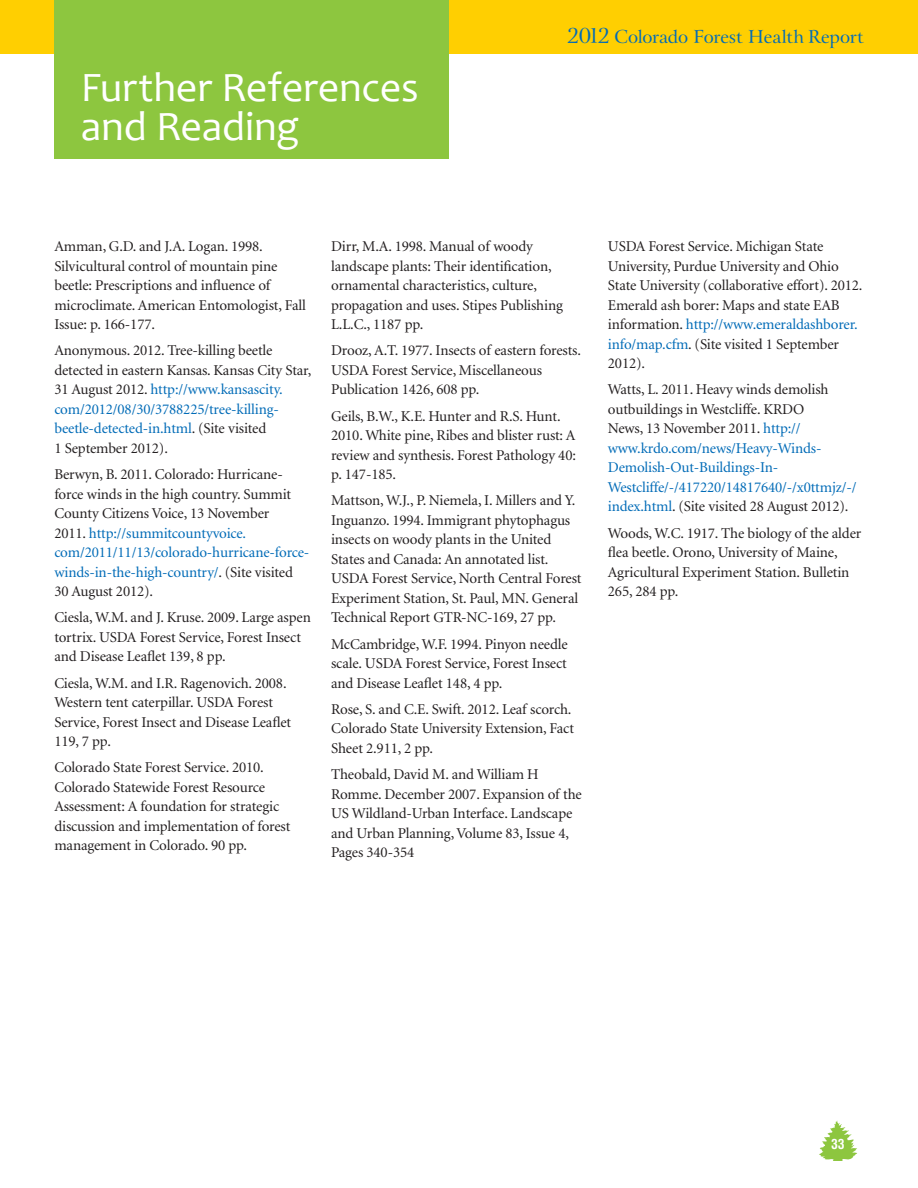
<style>
.page{position:relative;width:918px;height:1188px;background:#fff}
.page>*{position:absolute;margin:0;border:0;box-sizing:border-box;transform-origin:0 0}
.t1{font:42px/39px "Candara";letter-spacing:-.005em;color:#fff}
.t2{font:18px "Arrus BT";letter-spacing:-.005em;color:#006bb7}
.t3{font:15px/19.5px "Minion";letter-spacing:-.01em;color:#231f20}
.t4{font:15px/19.5px "Minion";letter-spacing:-.01em;color:#006bb7}
.t5{font:700 condensed 13.5px "Swiss 721 BT";color:#fff}
.s1{font-size:21px}
.s2{color:#006bb7}
.s3{color:#231f20}
</style>
<div class="page">
<div style="left:0;top:0;width:918px;height:54px;background:#ffcf01"></div>
<div style="left:54px;top:0;width:395px;height:158px;background:#8dc63f"></div>
<svg style="left:819px;top:1120px;width:38px;height:41px"></svg>
<h1 class="t1" style="left:81px;top:67px;width:339px">Further References and Reading</h1>
<p class="t2" style="left:567px;top:25px;width:298px"><span class="s1">2012</span> Colorado Forest Health Report</p>
<p class="t3" style="left:54px;top:237px;width:253px">Amman, G.D. and J.A. Logan. 1998.<br>Silvicultural control of mountain pine beetle: Prescriptions and influence of microclimate. American Entomologist, Fall Issue: p. 166-177.</p>
<p class="t3" style="left:54px;top:341px;width:258px">Anonymous. 2012. Tree-killing beetle detected in eastern Kansas. Kansas City Star, 31 August 2012. <span class="s2">http://www.kansascity. com/2012/08/30/3788225/tree-killing&shy;beetle-detected-in.html</span>. (Site visited<br>1 September 2012).</p>
<p class="t3" style="left:54px;top:465px;width:257px">Berwyn, B. 2011. Colorado: Hurricane&shy;force winds in the high country. Summit County Citizens Voice, 13 November<br>2011. <span class="s2">http://summitcountyvoice. com/2011/11/13/colorado-hurricane-force&shy;winds-in-the-high-country/</span>. (Site visited 30 August 2012).</p>
<p class="t3" style="left:54px;top:608px;width:258px">Ciesla, W.M. and J. Kruse. 2009. Large aspen tortrix. USDA Forest Service, Forest Insect and Disease Leaflet 139, 8 pp.</p>
<p class="t3" style="left:54px;top:674px;width:238px">Ciesla, W.M. and I.R. Ragenovich. 2008.<br>Western tent caterpillar. USDA Forest Service, Forest Insect and Disease Leaflet 119, 7 pp.</p>
<p class="t3" style="left:54px;top:758px;width:237px">Colorado State Forest Service. 2010.<br>Colorado Statewide Forest Resource Assessment: A foundation for strategic discussion and implementation of forest management in Colorado. 90 pp.</p>
<p class="t3" style="left:331px;top:237px;width:233px">Dirr, M.A. 1998. Manual of woody landscape plants: Their identification, ornamental characteristics, culture, propagation and uses. Stipes Publishing L.L.C., 1187 pp.</p>
<p class="t3" style="left:331px;top:341px;width:251px">Drooz, A.T. 1977. Insects of eastern forests.<br>USDA Forest Service, Miscellaneous<br>Publication 1426, 608 pp.</p>
<p class="t3" style="left:331px;top:407px;width:246px">Geils, B.W., K.E. Hunter and R.S. Hunt.<br>2010. White pine, Ribes and blister rust: A review and synthesis. Forest Pathology 40: p. 147-185.</p>
<p class="t3" style="left:331px;top:491px;width:252px">Mattson, W.J., P. Niemela, I. Millers and Y.<br>Inguanzo. 1994. Immigrant phytophagus insects on woody plants in the United States and Canada: An annotated list.<br>USDA Forest Service, North Central Forest Experiment Station, St. Paul, MN. General Technical Report GTR-NC-169, 27 pp.</p>
<p class="t3" style="left:331px;top:635px;width:238px;text-align:justify">McCambridge, W.F. 1994. Pinyon needle scale. USDA Forest Service, Forest Insect and Disease Leaflet 148, 4 pp.</p>
<p class="t3" style="left:331px;top:700px;width:244px">Rose, S. and C.E. Swift. 2012. Leaf scorch.<br>Colorado State University Extension, Fact<br>Sheet 2.911, 2 pp.</p>
<p class="t3" style="left:331px;top:765px;width:252px">Theobald, David M. and William H Romme. December 2007. Expansion of the US Wildland-Urban Interface. Landscape and Urban Planning, Volume 83, Issue 4, Pages 340-354</p>
<p class="t3" style="left:608px;top:237px;width:256px">USDA Forest Service. Michigan State University, Purdue University and Ohio State University (collaborative effort). 2012.<br>Emerald ash borer: Maps and state EAB information. <span class="s2">http://www.emeraldashborer. info/map.cfm</span>. (Site visited 1 September 2012).</p>
<p class="t4" style="left:608px;top:380px;width:250px"><span class="s3">Watts, L. 2011. Heavy winds demolish outbuildings in Westcliffe. KRDO<br>News, 13 November 2011.</span> http:// www.krdo.com/news/Heavy-Winds-Demolish-Out-Buildings-In-Westcliffe/-/417220/14817640/-/x0ttmjz/-/ index.html<span class="s3">. (Site visited 28 August 2012).</span></p>
<p class="t3" style="left:608px;top:524px;width:255px">Woods, W.C. 1917. The biology of the alder flea beetle. Orono, University of Maine, Agricultural Experiment Station. Bulletin 265, 284 pp.</p>
<p class="t5" style="left:831px;top:1136px;width:15px">33</p>
</div>
